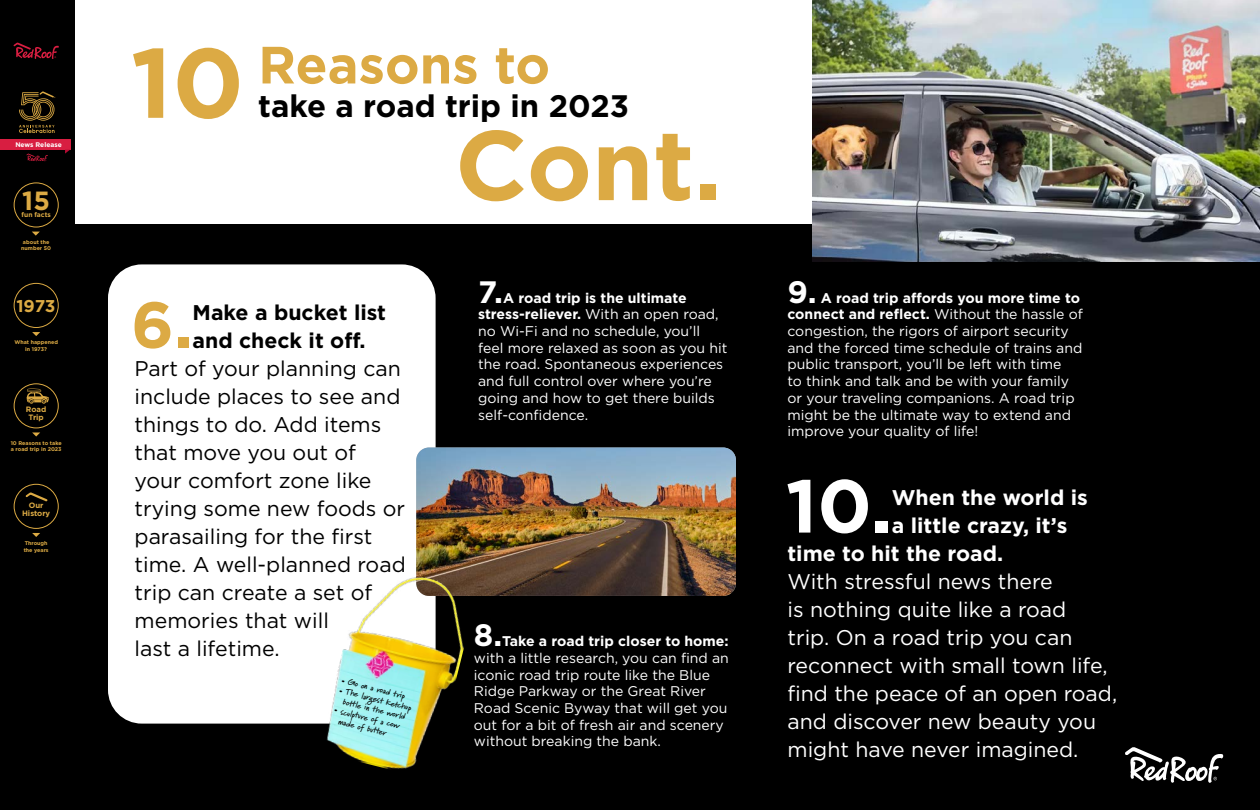
<style>
.page{position:relative;width:1260px;height:810px;background:#fff}
.page>*{position:absolute;margin:0;border:0;box-sizing:border-box;transform-origin:0 0}
.t1{font:700 98.5px "Gotham";color:#dcaa44}
.t2{font:700 74.88px "Gotham";color:#fff}
.t3{font:700 64.88px "Gotham";color:#dcaa44}
.t4{font:700 52.38px "Gotham";color:#dcaa44}
.t5{font:700 31.12px "Gotham";color:#000}
.t6{font:700 26.25px "Gotham";color:#dcaa44}
.t7{font:21.25px/28px "Gotham";color:#000}
.t8{font:21.25px/28px "Gotham";color:#fff}
.t9{font:700 21.25px "Gotham";color:#fff}
.t10{font:700 21.25px/28px "Gotham";color:#000}
.t11{font:700 17.12px "Gotham";color:#dcaa44}
.t12{font:14px/16.8px "Gotham";color:#fff}
.t13{font:700 8.38px/10.1px "Marydale";color:#000;text-align:center}
.t14{font:700 7.75px/8.1px "Gotham";color:#dcaa44;text-align:center}
.t15{font:700 6.75px "Gotham";color:#dcaa44}
.t16{font:700 6.62px "Gotham";color:#fff}
.t17{font:700 5.38px/6.5px "Gotham";color:#dcaa44;text-align:center}
.s1{font-weight:700;font-size:31px}
.s2{font-weight:700}
</style>
<div class="page">
<div style="left:74px;top:224px;width:1186px;height:586px;background:#000"></div>
<div style="left:108px;top:264px;width:328px;height:460px;background:#fff;border-radius:34px"></div>
<svg style="left:1124px;top:747px;width:100px;height:37px"></svg>
<img style="left:416px;top:448px;width:320px;height:148px">
<img style="left:812px;top:0;width:448px;height:262px">
<div style="left:0;top:0;width:74px;height:810px;background:#000"></div>
<svg style="left:13px;top:42px;width:46px;height:17px"></svg>
<div style="left:0;top:139px;width:70px;height:11px;background:#d81e41"></div>
<svg style="left:19px;top:91px;width:37px;height:42px"></svg>
<svg style="left:26px;top:154px;width:22px;height:8px"></svg>
<div style="left:14px;top:283px;width:44px;height:45px;border:1px solid #dcaa44;border-radius:50%"></div>
<svg style="left:32px;top:332px;width:8px;height:4px"></svg>
<div style="left:14px;top:384px;width:44px;height:44px;border:1px solid #dcaa44;border-radius:50%"></div>
<svg style="left:32px;top:432px;width:8px;height:5px"></svg>
<svg style="left:27px;top:388px;width:22px;height:16px"></svg>
<div style="left:14px;top:484px;width:44px;height:45px;border:1px solid #dcaa44;border-radius:50%"></div>
<svg style="left:32px;top:533px;width:8px;height:4px"></svg>
<svg style="left:25px;top:492px;width:23px;height:10px"></svg>
<div style="left:14px;top:183px;width:44px;height:44px;border:1px solid #dcaa44;border-radius:50%"></div>
<svg style="left:32px;top:232px;width:8px;height:4px"></svg>
<img style="left:317px;top:562px;width:161px;height:218px">
<p class="t16" style="left:15px;top:140px;width:48px">News Release</p>
<h3 class="t6" style="left:22px;top:183px;width:29px">15</h3>
<p class="t15" style="left:22px;top:210px;width:31px">fun facts</p>
<p class="t17" style="left:21px;top:239px;width:31px">about the number 50</p>
<p class="t11" style="left:16px;top:294px;width:41px">1973</p>
<p class="t17" style="left:14px;top:339px;width:45px">What happened in 1973?</p>
<p class="t14" style="left:26px;top:405px;width:22px">Road<br>Trip</p>
<p class="t17" style="left:11px;top:440px;width:53px;text-align:left">10 Reasons to take a road trip in 2023</p>
<p class="t14" style="left:22px;top:501px;width:30px">Our<br>History</p>
<p class="t17" style="left:24px;top:540px;width:26px;text-align:left">Through the years</p>
<h1 class="t1" style="left:131px;top:18px;width:115px">10</h1>
<h3 class="t4" style="left:258px;top:30px;width:293px">Reasons to</h3>
<h3 class="t5" style="left:258px;top:85px;width:372px">take a road trip in 2023</h3>
<h1 class="t1" style="left:455px;top:100px;width:269px">Cont.</h1>
<h3 class="t3" style="left:131px;top:282px;width:63px">6.</h3>
<h3 class="t10" style="left:193px;top:298px;width:195px">Make a bucket list and check it off.</h3>
<p class="t7" style="left:135px;top:354px;width:273px">Part of your planning can include places to see and things to do. Add items that move you out of your comfort zone like trying some new foods or parasailing for the first time. A well-planned road trip can create a set of memories that will<br>last a lifetime.</p>
<p class="t13" style="left:343px;top:675px;width:67px;rotate:14deg">• Go on a road trip</p>
<p class="t13" style="left:341px;top:685px;width:76px;rotate:14deg">• The largest ketchup bottle in the world</p>
<p class="t13" style="left:336px;top:705px;width:69px;rotate:14deg">• sculpture of a cow made of butter</p>
<p class="t12" style="left:478px;top:289px;width:251px"><span class="s1">7.</span><span class="s2">A road trip is the ultimate stress-reliever.</span> With an open road, no Wi-Fi and no schedule, you’ll feel more relaxed as soon as you hit the road. Spontaneous experiences and full control over where you’re going and how to get there builds self-confidence.</p>
<p class="t12" style="left:474px;top:632px;width:257px"><span class="s1">8.</span><span class="s2">Take a road trip closer to home: </span>with a little research, you can find an iconic road trip route like the Blue Ridge Parkway or the Great River Road Scenic Byway that will get you out for a bit of fresh air and scenery without breaking the bank.</p>
<p class="t12" style="left:788px;top:289px;width:297px"><span class="s1">9.</span> <span class="s2">A road trip affords you more time to connect and reflect.</span> Without the hassle of congestion, the rigors of airport security and the forced time schedule of trains and public transport, you’ll be left with time<br>to think and talk and be with your family or your traveling companions. A road trip might be the ultimate way to extend and improve your quality of life!</p>
<h2 class="t2" style="left:786px;top:456px;width:108px">10.</h2>
<h3 class="t9" style="left:892px;top:483px;width:197px">When the world is</h3>
<h3 class="t9" style="left:892px;top:511px;width:177px">a little crazy, it’s</h3>
<h3 class="t9" style="left:788px;top:539px;width:217px">time to hit the road.</h3>
<h3 class="t8" style="left:788px;top:567px;width:331px">With stressful news there<br>is nothing quite like a road<br>trip. On a road trip you can reconnect with small town life, find the peace of an open road, and discover new beauty you might have never imagined.</h3>
</div>
